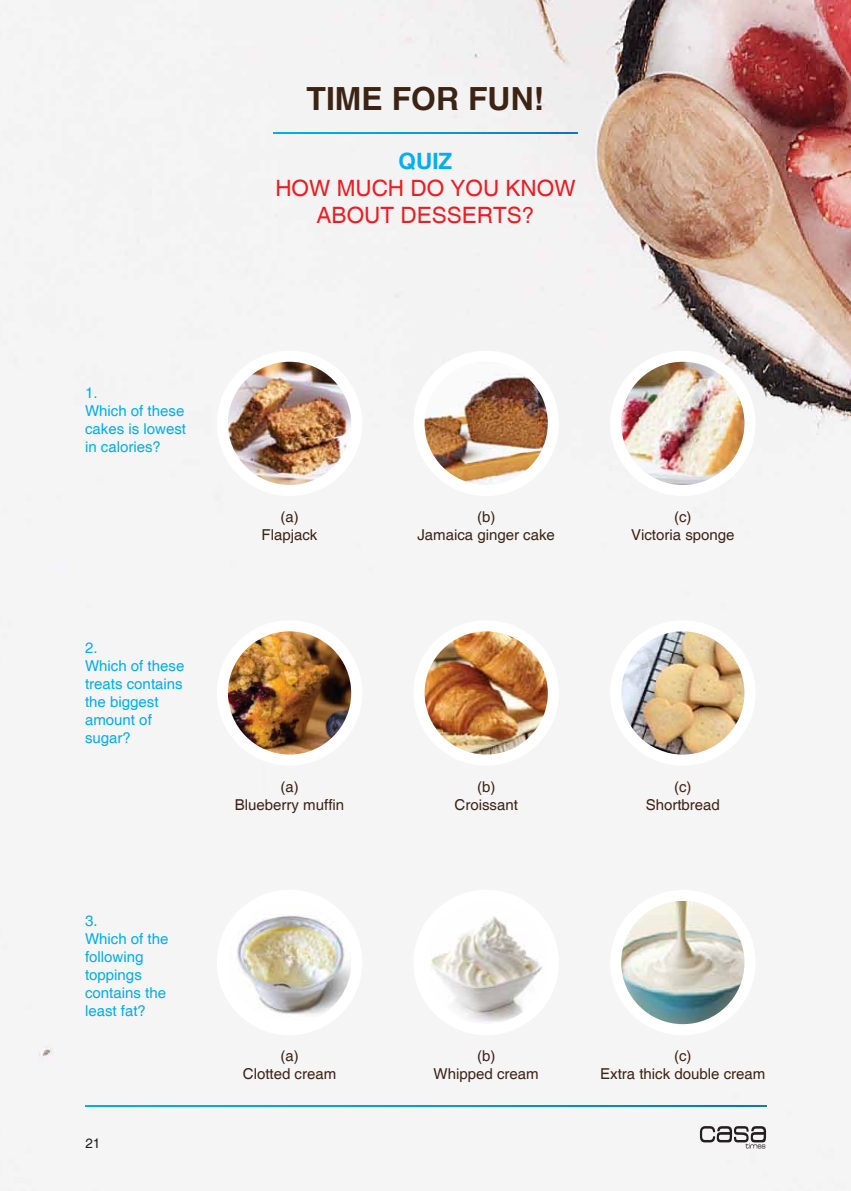
<style>
.page{position:relative;width:851px;height:1191px;background:#fff}
.page>*{position:absolute;margin:0;border:0;box-sizing:border-box;transform-origin:0 0}
.t1{font:700 31.95px "Helvetica cyr";color:#3c2415}
.t2{font:22.5px/27px "Helvetica";color:#ed1d24;text-align:center}
.t3{font:700 22.5px "Helvetica cyr";color:#00aeef}
.t4{font:15px/18px "Helvetica";color:#3c2415;text-align:center}
.t5{font:15px/18px "Helvetica";color:#00aeef}
.t6{font:13.5px "Helvetica";color:#231f20}
</style>
<div class="page">
<img style="left:0;top:0;width:850px;height:1191px">
<svg style="left:699px;top:1126px;width:67px;height:22px"></svg>
<svg style="left:85px;top:1105px;width:681px;height:1px"></svg>
<svg style="left:274px;top:132px;width:303px;height:1px"></svg>
<div style="left:217px;top:351px;width:145px;height:145px;background:#fff;border-radius:50%"></div>
<img style="left:228px;top:362px;width:123px;height:123px;border-radius:62px">
<div style="left:413px;top:351px;width:146px;height:145px;background:#fff;border-radius:50%"></div>
<img style="left:424px;top:362px;width:123px;height:123px;border-radius:62px">
<div style="left:610px;top:351px;width:145px;height:145px;background:#fff;border-radius:50%"></div>
<img style="left:621px;top:362px;width:123px;height:123px;border-radius:62px">
<div style="left:217px;top:620px;width:145px;height:145px;background:#fff;border-radius:50%"></div>
<img style="left:228px;top:631px;width:123px;height:123px;border-radius:62px">
<div style="left:413px;top:620px;width:146px;height:145px;background:#fff;border-radius:50%"></div>
<img style="left:424px;top:631px;width:123px;height:123px;border-radius:62px">
<div style="left:610px;top:620px;width:145px;height:145px;background:#fff;border-radius:50%"></div>
<img style="left:621px;top:631px;width:123px;height:123px;border-radius:62px">
<div style="left:217px;top:890px;width:145px;height:145px;background:#fff;border-radius:50%"></div>
<img style="left:228px;top:904px;width:123px;height:116px">
<div style="left:413px;top:890px;width:146px;height:145px;background:#fff;border-radius:50%"></div>
<img style="left:424px;top:901px;width:123px;height:123px;border-radius:60px">
<div style="left:610px;top:890px;width:145px;height:145px;background:#fff;border-radius:50%"></div>
<img style="left:621px;top:901px;width:123px;height:123px;border-radius:62px">
<h1 class="t1" style="left:306px;top:80px;width:239px">TIME FOR FUN!</h1>
<h2 class="t3" style="left:398px;top:149px;width:55px">QUIZ</h2>
<h2 class="t2" style="left:275px;top:176px;width:301px">HOW MUCH DO YOU KNOW<br>ABOUT DESSERTS?</h2>
<p class="t5" style="left:85px;top:384px;width:102px">1.<br>Which of these cakes is lowest in calories?</p>
<p class="t5" style="left:85px;top:639px;width:101px">2.<br>Which of these treats contains the biggest amount of sugar?</p>
<p class="t5" style="left:85px;top:912px;width:85px">3.<br>Which of the following toppings contains the least fat?</p>
<p class="t6" style="left:85px;top:1135px;width:17px">21</p>
<p class="t4" style="left:261px;top:508px;width:57px">(a)<br>Flapjack</p>
<p class="t4" style="left:417px;top:508px;width:139px">(b)<br>Jamaica ginger cake</p>
<p class="t4" style="left:631px;top:508px;width:105px">(c)<br>Victoria sponge</p>
<p class="t4" style="left:235px;top:778px;width:111px">(a)<br>Blueberry muffin</p>
<p class="t4" style="left:454px;top:778px;width:65px">(b)<br>Croissant</p>
<p class="t4" style="left:645px;top:778px;width:76px">(c)<br>Shortbread</p>
<p class="t4" style="left:243px;top:1047px;width:95px">(a)<br>Clotted cream</p>
<p class="t4" style="left:433px;top:1047px;width:107px">(b)<br>Whipped cream</p>
<p class="t4" style="left:600px;top:1047px;width:167px">(c)<br>Extra thick double cream</p>
</div>
